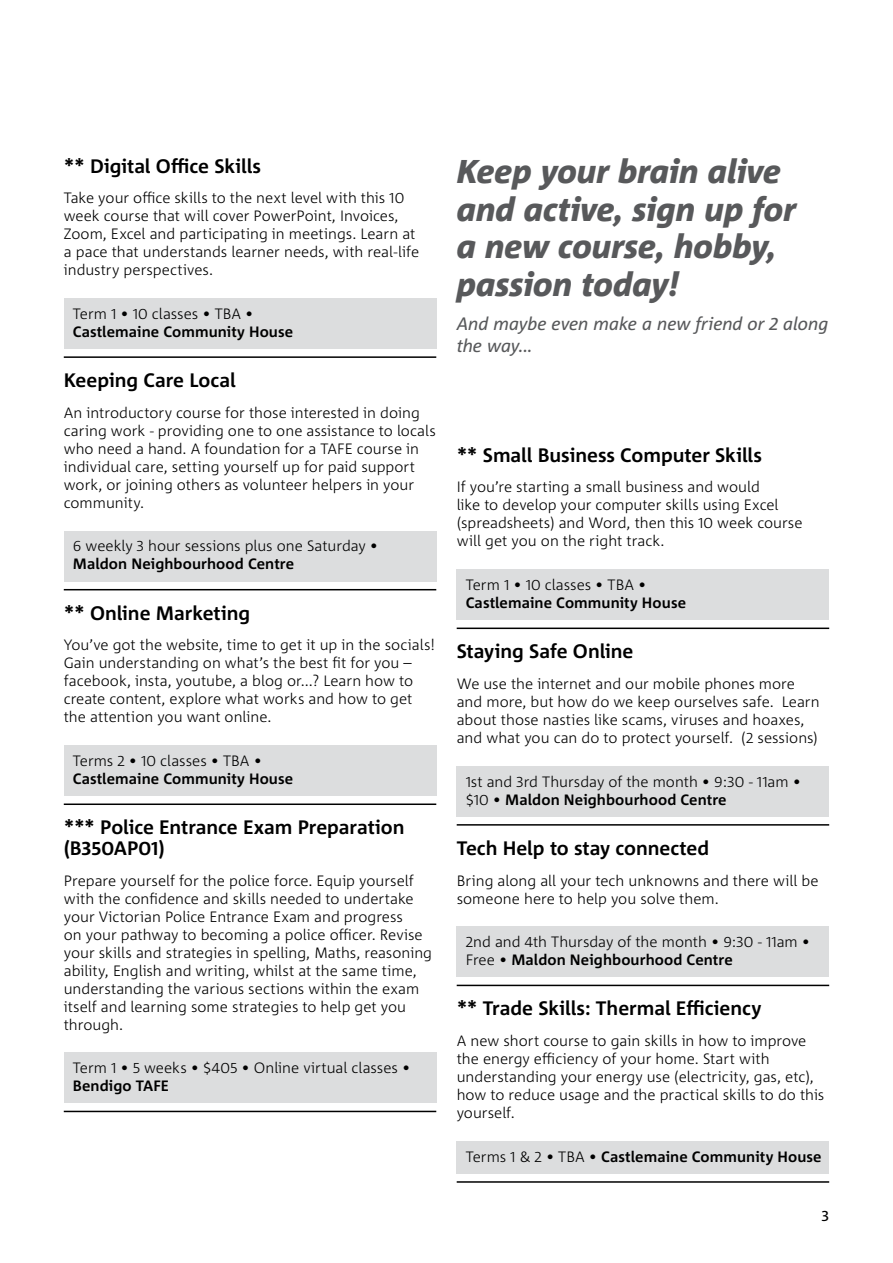
<style>
.page{position:relative;width:893px;height:1263px;background:#fff}
.page>*{position:absolute;margin:0;border:0;box-sizing:border-box;transform-origin:0 0}
.t1{font:italic 800 33px/37.5px "Corpid C1";letter-spacing:-.005em;color:#58595b}
.t2{font:700 19.5px/20.7px "Corpid C1";letter-spacing:-.005em;color:#000}
.t3{font:italic 18px/21.6px "Corpid C1";letter-spacing:-.01em;color:#58595b}
.t4{font:300 15px/18px "Corpid C1";color:#000}
.t5{font:700 15px "Corpid C1";letter-spacing:.005em;color:#000}
.t6{font:15px "Corpid C1";color:#000}
.s1{font-weight:700}
.s2{font-weight:300}
</style>
<div class="page">
<div style="left:64px;top:299px;width:372px;height:50px;background:#dcddde"></div>
<hr style="left:64px;top:356px;width:372px;height:2px;background:#000">
<div style="left:64px;top:531px;width:372px;height:50px;background:#dcddde"></div>
<hr style="left:64px;top:589px;width:372px;height:1px;background:#000">
<div style="left:64px;top:746px;width:372px;height:50px;background:#dcddde"></div>
<hr style="left:64px;top:803px;width:372px;height:2px;background:#000">
<div style="left:64px;top:1053px;width:372px;height:50px;background:#dcddde"></div>
<hr style="left:64px;top:1111px;width:372px;height:1px;background:#000">
<div style="left:457px;top:570px;width:372px;height:50px;background:#dcddde"></div>
<hr style="left:457px;top:627px;width:372px;height:2px;background:#000">
<div style="left:457px;top:766px;width:372px;height:50px;background:#dcddde"></div>
<hr style="left:457px;top:824px;width:372px;height:2px;background:#000">
<div style="left:457px;top:927px;width:372px;height:50px;background:#dcddde"></div>
<hr style="left:457px;top:985px;width:372px;height:1px;background:#000">
<div style="left:457px;top:1141px;width:372px;height:32px;background:#dcddde"></div>
<hr style="left:457px;top:1181px;width:372px;height:2px;background:#000">
<h2 class="t2" style="left:64px;top:155px;width:199px">** Digital Office Skills</h2>
<p class="t4" style="left:64px;top:189px;width:357px">Take your office skills to the next level with this 10 week course that will cover PowerPoint, Invoices, Zoom, Excel and participating in meetings. Learn at a pace that understands learner needs, with real-life industry perspectives.</p>
<p class="t4" style="left:73px;top:304px;width:182px">Term 1 • 10 classes • TBA •</p>
<p class="t5" style="left:73px;top:322px;width:222px">Castlemaine Community House</p>
<h2 class="t2" style="left:64px;top:369px;width:173px">Keeping Care Local</h2>
<p class="t4" style="left:64px;top:403px;width:374px">An introductory course for those interested in doing caring work - providing one to one assistance to locals who need a hand. A foundation for a TAFE course in individual care, setting yourself up for paid support work, or joining others as volunteer helpers in your community.</p>
<p class="t4" style="left:73px;top:537px;width:307px">6 weekly 3 hour sessions plus one Saturday •</p>
<p class="t5" style="left:73px;top:555px;width:223px">Maldon Neighbourhood Centre</p>
<h2 class="t2" style="left:64px;top:602px;width:188px">** Online Marketing</h2>
<p class="t4" style="left:64px;top:636px;width:373px">You’ve got the website, time to get it up in the socials!<br>Gain understanding on what’s the best fit for you – facebook, insta, youtube, a blog or...? Learn how to create content, explore what works and how to get the attention you want online.</p>
<p class="t4" style="left:73px;top:751px;width:191px">Terms 2 • 10 classes • TBA •</p>
<p class="t5" style="left:73px;top:769px;width:222px">Castlemaine Community House</p>
<h2 class="t2" style="left:64px;top:816px;width:342px">*** Police Entrance Exam Preparation (B350AP01)</h2>
<p class="t4" style="left:64px;top:871px;width:370px">Prepare yourself for the police force. Equip yourself with the confidence and skills needed to undertake your Victorian Police Entrance Exam and progress<br>on your pathway to becoming a police officer. Revise your skills and strategies in spelling, Maths, reasoning ability, English and writing, whilst at the same time, understanding the various sections within the exam itself and learning some strategies to help get you through.</p>
<p class="t4" style="left:73px;top:1058px;width:339px">Term 1 • 5 weeks • $405 • Online virtual classes •</p>
<p class="t5" style="left:73px;top:1076px;width:98px">Bendigo TAFE</p>
<h1 class="t1" style="left:457px;top:152px;width:341px">Keep your brain alive and active, sign up for a new course, hobby, passion today!</h1>
<p class="t3" style="left:457px;top:312px;width:373px">And maybe even make a new friend or 2 along the way...</p>
<h2 class="t2" style="left:457px;top:444px;width:307px">** Small Business Computer Skills</h2>
<p class="t4" style="left:457px;top:478px;width:347px">If you’re starting a small business and would<br>like to develop your computer skills using Excel (spreadsheets) and Word, then this 10 week course will get you on the right track.</p>
<p class="t4" style="left:466px;top:575px;width:182px">Term 1 • 10 classes • TBA •</p>
<p class="t5" style="left:466px;top:593px;width:222px">Castlemaine Community House</p>
<h2 class="t2" style="left:457px;top:640px;width:178px">Staying Safe Online</h2>
<p class="t4" style="left:457px;top:674px;width:364px">We use the internet and our mobile phones more and more, but how do we keep ourselves safe. Learn about those nasties like scams, viruses and hoaxes, and what you can do to protect yourself. (2 sessions)</p>
<p class="t4" style="left:466px;top:772px;width:337px">1st and 3rd Thursday of the month • 9:30 - 11am • $10 • <span class="s1">Maldon Neighbourhood Centre</span></p>
<h2 class="t2" style="left:457px;top:837px;width:254px">Tech Help to stay connected</h2>
<p class="t4" style="left:457px;top:871px;width:363px">Bring along all your tech unknowns and there will be someone here to help you solve them.</p>
<p class="t4" style="left:466px;top:932px;width:346px">2nd and 4th Thursday of the month • 9:30 - 11am •<br>Free • <span class="s1">Maldon Neighbourhood Centre</span></p>
<h2 class="t2" style="left:457px;top:997px;width:306px">** Trade Skills: Thermal Efficiency</h2>
<p class="t4" style="left:457px;top:1031px;width:369px">A new short course to gain skills in how to improve the energy efficiency of your home. Start with understanding your energy use (electricity, gas, etc), how to reduce usage and the practical skills to do this yourself.</p>
<p class="t5" style="left:466px;top:1147px;width:357px"><span class="s2">Terms 1 &amp; 2 • TBA •</span> Castlemaine Community House</p>
<p class="t6" style="left:822px;top:1206px;width:9px">3</p>
</div>
